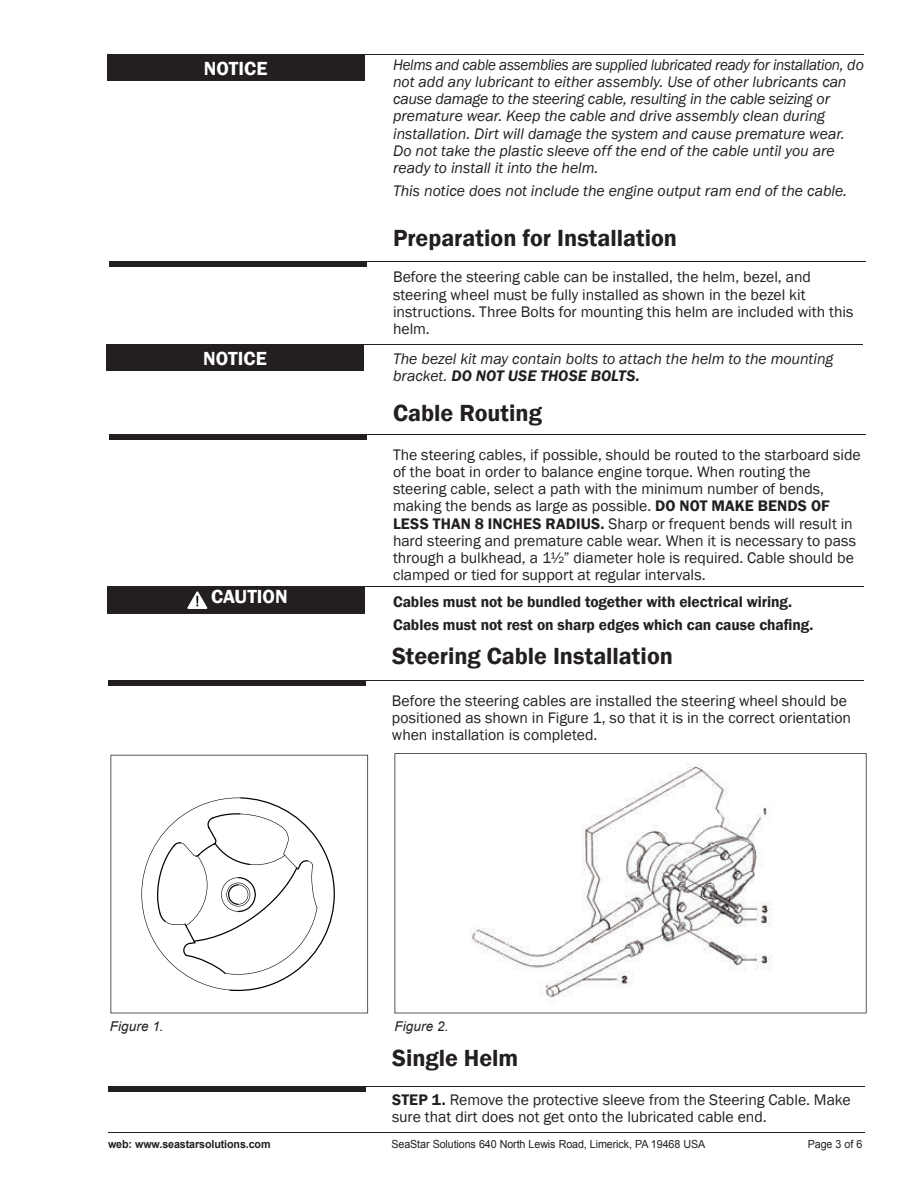
<style>
.page{position:relative;width:918px;height:1188px;background:#fff}
.page>*{position:absolute;margin:0;border:0;box-sizing:border-box;transform-origin:0 0}
.t1{font:600 24px "Franklin Gothic";color:#231f20}
.t2{font:600 19.5px "Franklin Gothic";color:#fff}
.t3{font:15.75px/17.2px "Franklin Gothic";letter-spacing:-.005em;color:#231f20}
.t4{font:italic 15.75px/17.2px "Franklin Gothic";letter-spacing:-.005em;color:#231f20;scale:.96 1}
.t5{font:italic 15.75px/17.2px "Franklin Gothic";letter-spacing:-.005em;color:#231f20}
.t6{font:600 15.75px/23.2px "Franklin Gothic";letter-spacing:-.005em;color:#231f20}
.t7{font:italic 13.5px "Arial";letter-spacing:.01em;color:#231f20}
.t8{font:11.1px "Arial";letter-spacing:-.01em;color:#231f20;scale:.96 1}
.t9{font:700 11.1px "Arial";letter-spacing:-.01em;color:#231f20;scale:.96 1}
.s1{font-weight:600}
</style>
<div class="page">
<hr style="left:109px;top:261px;width:756px;height:1px;background:#231f20">
<div style="left:109px;top:261px;width:258px;height:6px;background:#231f20"></div>
<hr style="left:109px;top:434px;width:756px;height:1px;background:#231f20">
<div style="left:109px;top:434px;width:258px;height:6px;background:#231f20"></div>
<hr style="left:108px;top:680px;width:756px;height:1px;background:#231f20">
<div style="left:108px;top:680px;width:258px;height:6px;background:#231f20"></div>
<hr style="left:108px;top:1086px;width:756px;height:1px;background:#231f20">
<div style="left:108px;top:1086px;width:258px;height:6px;background:#231f20"></div>
<svg style="left:111px;top:755px;width:257px;height:258px"></svg>
<svg style="left:394px;top:753px;width:473px;height:260px"></svg>
<hr style="left:108px;top:586px;width:756px;height:1px;background:#231f20">
<div style="left:108px;top:587px;width:257px;height:27px;background:#231f20"></div>
<svg style="left:187px;top:591px;width:21px;height:18px"></svg>
<hr style="left:108px;top:54px;width:756px;height:1px;background:#231f20">
<div style="left:107px;top:54px;width:257px;height:27px;background:#231f20"></div>
<hr style="left:107px;top:344px;width:756px;height:1px;background:#231f20">
<div style="left:106px;top:344px;width:258px;height:27px;background:#231f20"></div>
<hr style="left:108px;top:1132px;width:756px;height:1px;background:#231f20">
<p class="t2" style="left:204px;top:60px;width:65px">NOTICE</p>
<p class="t4" style="left:393px;top:56px;width:492px">Helms and cable assemblies are supplied lubricated ready for installation, do not add any lubricant to either assembly. Use of other lubricants can cause damage to the steering cable, resulting in the cable seizing or premature wear. Keep the cable and drive assembly clean during installation. Dirt will damage the system and cause premature wear.<br>Do not take the plastic sleeve off the end of the cable until you are ready to install it into the helm.</p>
<p class="t5" style="left:393px;top:183px;width:456px">This notice does not include the engine output ram end of the cable.</p>
<h1 class="t1" style="left:393px;top:228px;width:286px">Preparation for Installation</h1>
<p class="t3" style="left:393px;top:269px;width:462px">Before the steering cable can be installed, the helm, bezel, and steering wheel must be fully installed as shown in the bezel kit instructions. Three Bolts for mounting this helm are included with this helm.</p>
<p class="t2" style="left:203px;top:350px;width:65px">NOTICE</p>
<p class="t5" style="left:393px;top:351px;width:442px">The bezel kit may contain bolts to attach the helm to the mounting bracket. <span class="s1">DO NOT USE THOSE BOLTS.</span></p>
<p class="t2" style="left:211px;top:589px;width:78px">CAUTION</p>
<h1 class="t1" style="left:393px;top:403px;width:150px">Cable Routing</h1>
<p class="t3" style="left:393px;top:447px;width:469px">The steering cables, if possible, should be routed to the starboard side of the boat in order to balance engine torque. When routing the steering cable, select a path with the minimum number of bends, making the bends as large as possible. <span class="s1">DO NOT MAKE BENDS OF LESS THAN 8 INCHES RADIUS.</span> Sharp or frequent bends will result in hard steering and premature cable wear. When it is necessary to pass through a bulkhead, a 1½” diameter hole is required. Cable should be clamped or tied for support at regular intervals.</p>
<p class="t6" style="left:393px;top:591px;width:422px">Cables must not be bundled together with electrical wiring.<br>Cables must not rest on sharp edges which can cause chafing.</p>
<h1 class="t1" style="left:392px;top:646px;width:282px">Steering Cable Installation</h1>
<p class="t3" style="left:392px;top:692px;width:461px">Before the steering cables are installed the steering wheel should be positioned as shown in Figure 1, so that it is in the correct orientation when installation is completed.</p>
<p class="t7" style="left:110px;top:1021px;width:55px">Figure 1.</p>
<p class="t7" style="left:395px;top:1021px;width:55px">Figure 2.</p>
<h1 class="t1" style="left:392px;top:1048px;width:128px">Single Helm</h1>
<p class="t3" style="left:392px;top:1092px;width:460px"><span class="s1">STEP 1.</span> Remove the protective sleeve from the Steering Cable. Make sure that dirt does not get onto the lubricated cable end.</p>
<p class="t9" style="left:108px;top:1138px;width:171px">web: www.seastarsolutions.com</p>
<p class="t8" style="left:392px;top:1140px;width:328px">SeaStar Solutions 640 North Lewis Road, Limerick, PA 19468 USA</p>
<p class="t8" style="left:808px;top:1140px;width:58px">Page 3 of 6</p>
</div>
